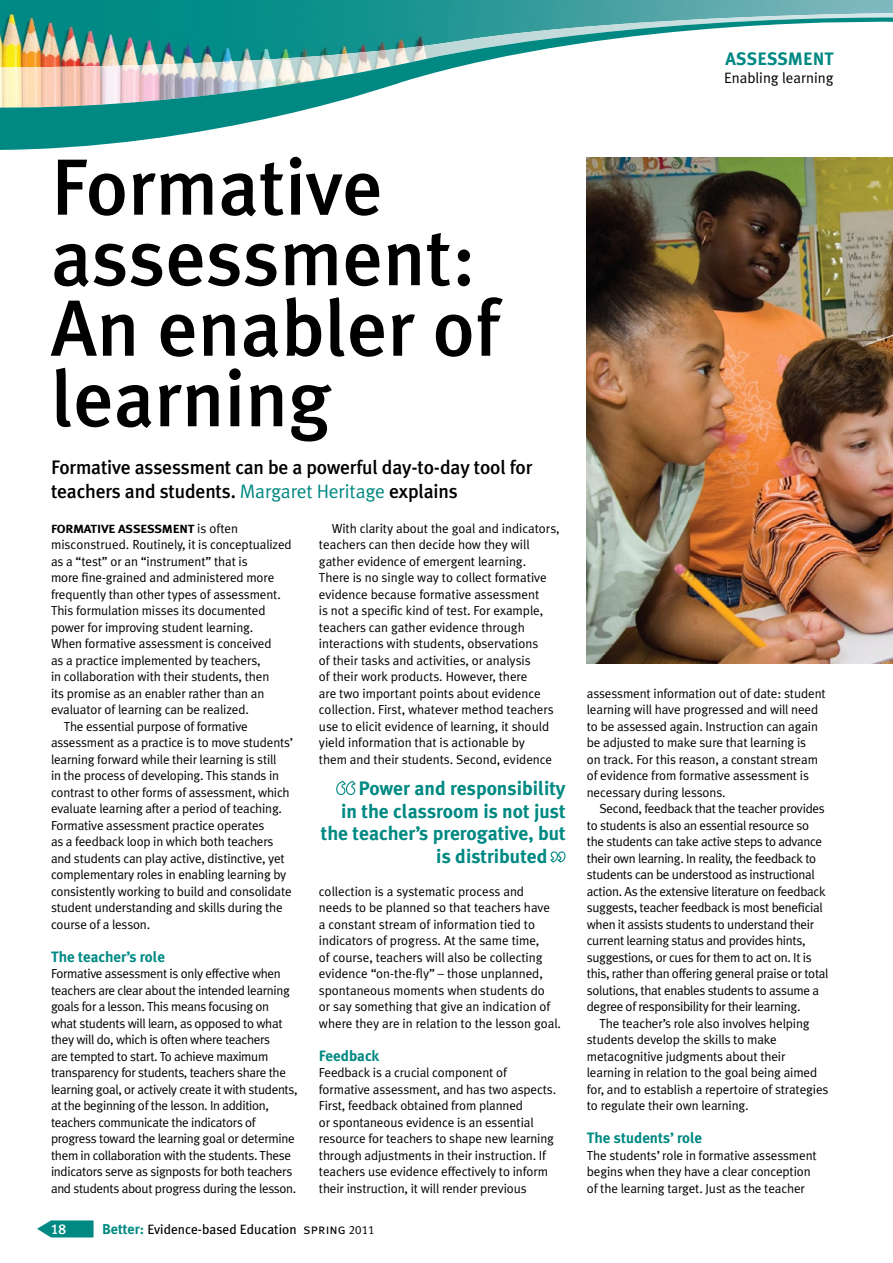
<style>
.page{position:relative;width:893px;height:1263px;background:#fff}
.page>*{position:absolute;margin:0;border:0;box-sizing:border-box;transform-origin:0 0}
.t1{font:500 79.5px/70.5px "Meta Plus";color:#000}
.t2{font:500 19.5px/24px "Meta Plus";letter-spacing:-.01em;color:#000}
.t3{font:700 19.5px "Meta Plus";color:#008983}
.t4{font:700 18px "Meta Plus";color:#008983}
.t5{font:700 15px "Meta Plus";color:#008983}
.t6{font:15px "Meta Plus Normal";color:#000}
.t7{font:14.25px "Meta Plus Medium Caps";color:#fff}
.t8{font:13.5px "Meta Plus";color:#000}
.t9{font:13.2px/16.5px "Meta Plus Normal";letter-spacing:-.01em;color:#000}
.t10{font:700 11.85px "Meta Plus";letter-spacing:-.02em;color:#000;scale:1.11 1}
.s1{font-family:"Meta Plus Normal";font-weight:400;color:#008983}
.s2{font-family:"Meta Plus Normal";font-weight:400;font-size:13.2px}
.s3{font-weight:700;font-size:14.25px;color:#008983}
.s4{font-family:"Meta Plus Normal Caps";font-size:14.25px}
.s5{font-family:"Meta Plus Normal Caps";font-size:12px}
</style>
<div class="page">
<img style="left:0;top:0;width:893px;height:16px">
<svg style="left:37px;top:1220px;width:57px;height:17px"></svg>
<img style="left:246px;top:13px;width:647px;height:3px">
<svg style="left:0;top:16px;width:893px;height:134px"></svg>
<img style="left:587px;top:157px;width:306px;height:506px">
<svg style="left:336px;top:781px;width:20px;height:14px"></svg>
<svg style="left:550px;top:851px;width:16px;height:11px"></svg>
<h3 class="t4" style="left:725px;top:48px;width:110px">ASSESSMENT</h3>
<p class="t6" style="left:724px;top:69px;width:111px">Enabling learning</p>
<h1 class="t1" style="left:51px;top:151px;width:449px">Formative assessment:<br>An enabler of learning</h1>
<h2 class="t2" style="left:51px;top:455px;width:483px">Formative assessment can be a powerful day-to-day tool for teachers and students. <span class="s1">Margaret Heritage</span> explains</h2>
<p class="t10" style="left:51px;top:522px;width:170px">FORMATIVE ASSESSMENT <span class="s2">is often</span></p>
<p class="t9" style="left:51px;top:536px;width:242px">misconstrued. Routinely, it is conceptualized</p>
<p class="t9" style="left:51px;top:553px;width:198px">as a “test” or an “instrument” that is</p>
<p class="t9" style="left:51px;top:569px;width:225px">more fine-grained and administered more</p>
<p class="t9" style="left:51px;top:586px;width:231px">frequently than other types of assessment.</p>
<p class="t9" style="left:51px;top:602px;width:216px">This formulation misses its documented</p>
<p class="t9" style="left:51px;top:619px;width:204px">power for improving student learning.</p>
<p class="t9" style="left:51px;top:635px;width:222px">When formative assessment is conceived</p>
<p class="t9" style="left:51px;top:652px;width:211px">as a practice implemented by teachers,</p>
<p class="t9" style="left:51px;top:668px;width:220px">in collaboration with their students, then</p>
<p class="t9" style="left:51px;top:685px;width:215px">its promise as an enabler rather than an</p>
<p class="t9" style="left:51px;top:701px;width:199px">evaluator of learning can be realized.</p>
<p class="t9" style="left:64px;top:718px;width:185px">The essential purpose of formative</p>
<p class="t9" style="left:51px;top:734px;width:244px">assessment as a practice is to move students’</p>
<p class="t9" style="left:51px;top:751px;width:227px">learning forward while their learning is still</p>
<p class="t9" style="left:51px;top:767px;width:230px">in the process of developing. This stands in</p>
<p class="t9" style="left:51px;top:784px;width:240px">contrast to other forms of assessment, which</p>
<p class="t9" style="left:51px;top:800px;width:233px">evaluate learning after a period of teaching.</p>
<p class="t9" style="left:51px;top:817px;width:215px">Formative assessment practice operates</p>
<p class="t9" style="left:51px;top:833px;width:224px">as a feedback loop in which both teachers</p>
<p class="t9" style="left:51px;top:850px;width:235px">and students can play active, distinctive, yet</p>
<p class="t9" style="left:51px;top:866px;width:237px">complementary roles in enabling learning by</p>
<p class="t9" style="left:51px;top:883px;width:242px">consistently working to build and consolidate</p>
<p class="t9" style="left:51px;top:899px;width:233px">student understanding and skills during the</p>
<p class="t9" style="left:51px;top:916px;width:101px">course of a lesson.</p>
<p class="t5" style="left:51px;top:948px;width:116px">The teacher’s role</p>
<p class="t9" style="left:51px;top:965px;width:248px">Formative assessment is only effective when teachers are clear about the intended learning goals for a lesson. This means focusing on what students will learn, as opposed to what they will do, which is often where teachers<br>are tempted to start. To achieve maximum transparency for students, teachers share the learning goal, or actively create it with students, at the beginning of the lesson. In addition, teachers communicate the indicators of progress toward the learning goal or determine them in collaboration with the students. These indicators serve as signposts for both teachers and students about progress during the lesson.</p>
<p class="t9" style="left:319px;top:520px;width:242px;text-indent:13px">With clarity about the goal and indicators, teachers can then decide how they will gather evidence of emergent learning.<br>There is no single way to collect formative evidence because formative assessment<br>is not a specific kind of test. For example, teachers can gather evidence through interactions with students, observations<br>of their tasks and activities, or analysis<br>of their work products. However, there<br>are two important points about evidence collection. First, whatever method teachers use to elicit evidence of learning, it should yield information that is actionable by<br>them and their students. Second, evidence</p>
<h2 class="t3" style="left:358px;top:777px;width:209px">Power and responsibility</h2>
<h2 class="t3" style="left:341px;top:799px;width:226px">in the classroom is not just</h2>
<h2 class="t3" style="left:321px;top:822px;width:246px">the teacher’s prerogative, but</h2>
<h2 class="t3" style="left:436px;top:844px;width:113px">is distributed</h2>
<p class="t9" style="left:319px;top:883px;width:244px">collection is a systematic process and<br>needs to be planned so that teachers have<br>a constant stream of information tied to indicators of progress. At the same time,<br>of course, teachers will also be collecting evidence “on-the-fly” – those unplanned, spontaneous moments when students do<br>or say something that give an indication of where they are in relation to the lesson goal.</p>
<p class="t5" style="left:319px;top:1047px;width:62px">Feedback</p>
<p class="t9" style="left:319px;top:1064px;width:239px">Feedback is a crucial component of formative assessment, and has two aspects.<br>First, feedback obtained from planned<br>or spontaneous evidence is an essential resource for teachers to shape new learning through adjustments in their instruction. If teachers use evidence effectively to inform their instruction, it will render previous</p>
<p class="t7" style="left:51px;top:1221px;width:17px">18</p>
<p class="t8" style="left:102px;top:1222px;width:274px"><span class="s3">Better:</span> Evidence-based Education <span class="s4">spring</span> <span class="s5">2011</span></p>
<p class="t9" style="left:587px;top:685px;width:240px">assessment information out of date: student learning will have progressed and will need to be assessed again. Instruction can again be adjusted to make sure that learning is<br>on track. For this reason, a constant stream of evidence from formative assessment is necessary during lessons.</p>
<p class="t9" style="left:587px;top:800px;width:243px;text-indent:13px">Second, feedback that the teacher provides to students is also an essential resource so the students can take active steps to advance their own learning. In reality, the feedback to students can be understood as instructional action. As the extensive literature on feedback suggests, teacher feedback is most beneficial when it assists students to understand their current learning status and provides hints, suggestions, or cues for them to act on. It is this, rather than offering general praise or total solutions, that enables students to assume a degree of responsibility for their learning.</p>
<p class="t9" style="left:587px;top:1015px;width:243px;text-indent:13px">The teacher’s role also involves helping students develop the skills to make metacognitive judgments about their learning in relation to the goal being aimed for, and to establish a repertoire of strategies to regulate their own learning.</p>
<p class="t5" style="left:587px;top:1129px;width:117px">The students’ role</p>
<p class="t9" style="left:587px;top:1147px;width:231px">The students’ role in formative assessment begins when they have a clear conception of the learning target. Just as the teacher</p>
</div>
